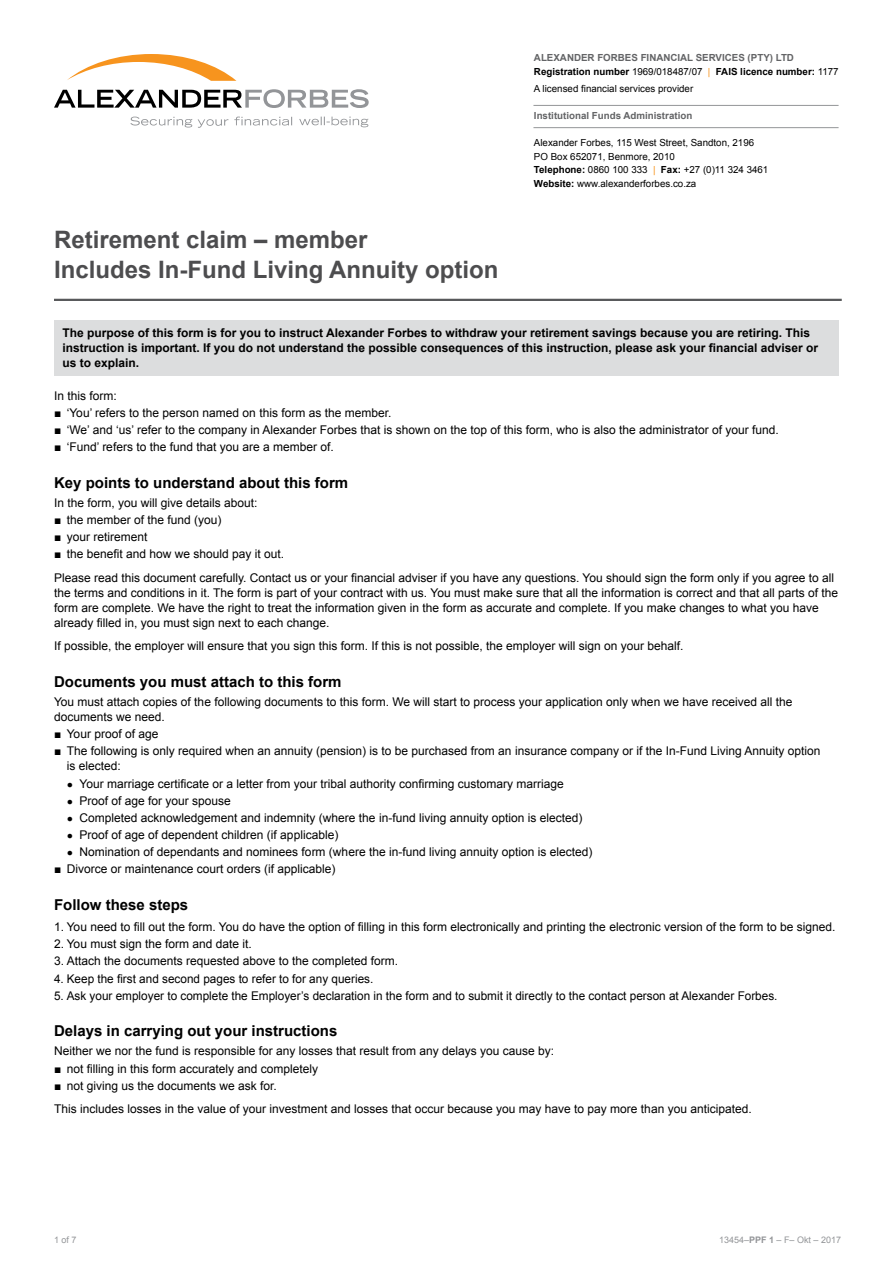
<style>
.page{position:relative;width:893px;height:1263px;background:#fff}
.page>*{position:absolute;margin:0;border:0;box-sizing:border-box;transform-origin:0 0}
.t1{font:700 24px/30px "Arial";color:#4d4d4f}
.t2{font:700 15px "Arial";color:#000}
.t3{font:12px/15px "Arial";color:#000}
.t4{font:700 12px/15px "Arial";color:#000}
.t5{font:9.75px/13.5px "Arial";color:#000}
.t6{font:700 9.75px/13.5px "Arial";color:#636466}
.t7{font:9px "Arial";color:#939598}
.s1{color:#000}
.s2{font-weight:400;color:#000}
.s3{font-weight:400;color:#f7941e}
.s4{font-weight:700}
.s5{color:#f7941e}
.s6{font-size:10.5px}
</style>
<div class="page">
<div style="left:54px;top:320px;width:785px;height:56px;background:#dcddde"></div>
<hr style="left:54px;top:299px;width:788px;height:2px;background:#58595b">
<svg style="left:67px;top:54px;width:169px;height:27px"></svg>
<svg style="left:54px;top:89px;width:315px;height:19px"></svg>
<svg style="left:130px;top:117px;width:238px;height:11px"></svg>
<hr style="left:533px;top:105px;width:306px;height:1px;background:#939598">
<hr style="left:533px;top:127px;width:306px;height:1px;background:#939598">
<h1 class="t1" style="left:54px;top:225px;width:446px">Retirement claim – member<br>Includes In-Fund Living Annuity option</h1>
<p class="t6" style="left:534px;top:51px;width:306px">ALEXANDER FORBES FINANCIAL SERVICES (PTY) LTD<br><span class="s1">Registration number</span> <span class="s2">1969/018487/07</span> <span class="s3">|</span> <span class="s1">FAIS licence number:</span> <span class="s2">1177</span></p>
<p class="t5" style="left:534px;top:82px;width:161px">A licensed financial services provider</p>
<p class="t6" style="left:534px;top:110px;width:160px">Institutional Funds Administration</p>
<p class="t5" style="left:534px;top:136px;width:236px">Alexander Forbes, 115 West Street, Sandton, 2196<br>PO Box 652071, Benmore, 2010<br><span class="s4">Telephone:</span> 0860 100 333 <span class="s5">|</span> <span class="s4">Fax:</span> +27 (0)11 324 3461<br><span class="s4">Website:</span> www.alexanderforbes.co.za</p>
<p class="t4" style="left:63px;top:326px;width:757px">The purpose of this form is for you to instruct Alexander Forbes to withdraw your retirement savings because you are retiring. This instruction is important. If you do not understand the possible consequences of this instruction, please ask your financial adviser or us to explain.</p>
<p class="t3" style="left:54px;top:388px;width:64px">In this form:</p>
<p class="t3" style="left:54px;top:405px;width:339px">■ ‘You’ refers to the person named on this form as the member.</p>
<p class="t3" style="left:54px;top:422px;width:726px">■ ‘We’ and ‘us’ refer to the company in Alexander Forbes that is shown on the top of this form, who is also the administrator of your fund.</p>
<p class="t3" style="left:54px;top:440px;width:281px">■ ‘Fund’ refers to the fund that you are a member of.</p>
<p class="t2" style="left:54px;top:473px;width:296px">Key points to understand about this form</p>
<p class="t3" style="left:54px;top:495px;width:205px">In the form, you will give details about:</p>
<p class="t3" style="left:54px;top:513px;width:169px">■ the member of the fund (you)</p>
<p class="t3" style="left:54px;top:530px;width:95px">■ your retirement</p>
<p class="t3" style="left:54px;top:542px;width:782px;line-height:23.5px">■ the benefit and how we should pay it out.<br>Please read this document carefully. Contact us or your financial adviser if you have any questions. You should sign the form only if you agree to all</p>
<p class="t3" style="left:54px;top:585px;width:786px">the terms and conditions in it. The form is part of your contract with us. You must make sure that all the information is correct and that all parts of the form are complete. We have the right to treat the information given in the form as accurate and complete. If you make changes to what you have already filled in, you must sign next to each change.</p>
<p class="t3" style="left:54px;top:639px;width:631px">If possible, the employer will ensure that you sign this form. If this is not possible, the employer will sign on your behalf.</p>
<p class="t2" style="left:54px;top:672px;width:289px">Documents you must attach to this form</p>
<p class="t3" style="left:54px;top:695px;width:740px">You must attach copies of the following documents to this form. We will start to process your application only when we have received all the documents we need.</p>
<p class="t3" style="left:54px;top:727px;width:106px">■ Your proof of age</p>
<p class="t3" style="left:67px;top:744px;width:755px;text-indent:-13px">■ The following is only required when an annuity (pension) is to be purchased from an insurance company or if the In-Fund Living Annuity option is elected:</p>
<p class="t3" style="left:67px;top:776px;width:499px"><span class="s6">●</span> Your marriage certificate or a letter from your tribal authority confirming customary marriage</p>
<p class="t3" style="left:67px;top:793px;width:166px"><span class="s6">●</span> Proof of age for your spouse</p>
<p class="t3" style="left:67px;top:810px;width:517px"><span class="s6">●</span> Completed acknowledgement and indemnity (where the in-fund living annuity option is elected)</p>
<p class="t3" style="left:67px;top:827px;width:273px"><span class="s6">●</span> Proof of age of dependent children (if applicable)</p>
<p class="t3" style="left:67px;top:844px;width:527px"><span class="s6">●</span> Nomination of dependants and nominees form (where the in-fund living annuity option is elected)</p>
<p class="t3" style="left:54px;top:862px;width:283px">■ Divorce or maintenance court orders (if applicable)</p>
<p class="t2" style="left:54px;top:894px;width:136px">Follow these steps</p>
<p class="t3" style="left:54px;top:919px;width:783px">1. You need to fill out the form. You do have the option of filling in this form electronically and printing the electronic version of the form to be signed.</p>
<p class="t3" style="left:54px;top:937px;width:199px">2. You must sign the form and date it.</p>
<p class="t3" style="left:54px;top:954px;width:346px">3. Attach the documents requested above to the completed form.</p>
<p class="t3" style="left:54px;top:971px;width:321px">4. Keep the first and second pages to refer to for any queries.</p>
<p class="t3" style="left:54px;top:988px;width:725px">5. Ask your employer to complete the Employer’s declaration in the form and to submit it directly to the contact person at Alexander Forbes.</p>
<p class="t2" style="left:54px;top:1021px;width:285px">Delays in carrying out your instructions</p>
<p class="t3" style="left:54px;top:1044px;width:502px">Neither we nor the fund is responsible for any losses that result from any delays you cause by:</p>
<p class="t3" style="left:54px;top:1061px;width:266px">■ not filling in this form accurately and completely</p>
<p class="t3" style="left:54px;top:1074px;width:699px;line-height:23.5px">■ not giving us the documents we ask for.<br>This includes losses in the value of your investment and losses that occur because you may have to pay more than you anticipated.</p>
<p class="t7" style="left:54px;top:1234px;width:24px">1 of 7</p>
<p class="t7" style="left:719px;top:1233px;width:124px">13454–<span class="s4">PPF 1</span> – F– Okt – 2017</p>
</div>
